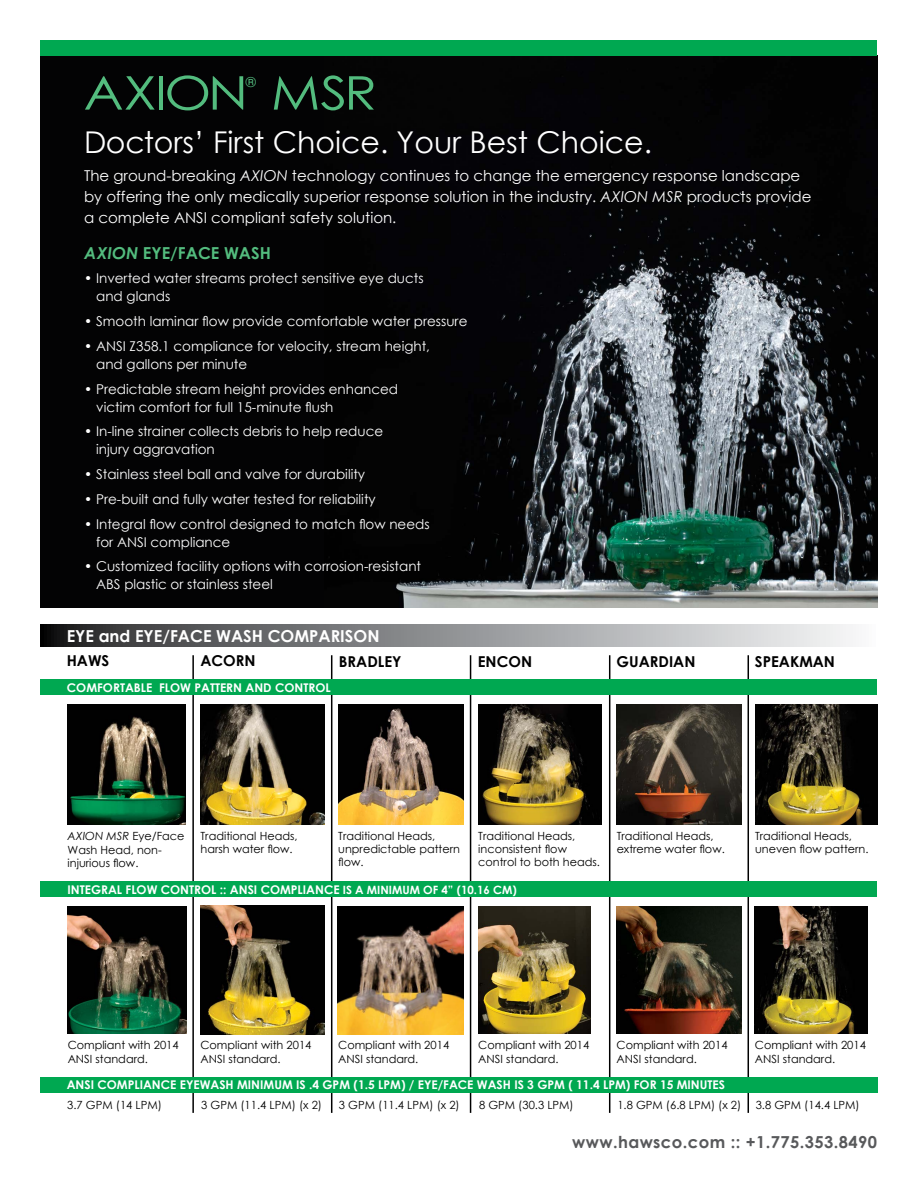
<style>
.page{position:relative;width:918px;height:1188px;background:#fff}
.page>*{position:absolute;margin:0;border:0;box-sizing:border-box;transform-origin:0 0}
.t1{font:46.5px "Century Gothic";letter-spacing:-.04em;color:#53bc7e;scale:1.16 1}
.t2{font:30px "Century Gothic";color:#fff}
.t3{font:700 16.5px "Century Gothic";letter-spacing:.025em;color:#58595b}
.t4{font:700 16.5px "Century Gothic";color:#fff}
.t5{font:700 16.5px "Century Gothic";color:#53bc7e}
.t6{font:15px/21px "Century Gothic";color:#fff}
.t7{font:700 15px "Century Gothic";color:#000}
.t8{font:13.5px/18px "Century Gothic";color:#fff}
.t9{font:13.5px "Century Gothic";color:#53bc7e}
.t10{font:700 12px "Century Gothic";color:#fff}
.t11{font:11.25px/13.5px "Century Gothic";color:#000}
.s1{font-style:italic}
.s2{font-size:11.4px}
</style>
<div class="page">
<svg style="left:40px;top:624px;width:813px;height:23px;background:#8e8f91"></svg>
<div style="left:40px;top:40px;width:837px;height:568px;background:#030304"></div>
<img style="left:396px;top:164px;width:481px;height:444px">
<img style="left:68px;top:704px;width:117px;height:120px">
<img style="left:201px;top:704px;width:124px;height:120px">
<img style="left:338px;top:704px;width:125px;height:120px">
<img style="left:478px;top:704px;width:124px;height:120px">
<img style="left:617px;top:704px;width:124px;height:120px">
<img style="left:755px;top:704px;width:123px;height:120px">
<hr style="left:192px;top:655px;width:2px;height:458px;background:#000">
<hr style="left:331px;top:655px;width:1px;height:458px;background:#000">
<hr style="left:470px;top:655px;width:1px;height:458px;background:#000">
<hr style="left:609px;top:655px;width:1px;height:458px;background:#000">
<hr style="left:748px;top:655px;width:1px;height:458px;background:#000">
<div style="left:40px;top:679px;width:837px;height:16px;background:#00a851"></div>
<div style="left:40px;top:40px;width:837px;height:16px;background:#00a851"></div>
<img style="left:338px;top:907px;width:125px;height:127px">
<img style="left:617px;top:907px;width:124px;height:126px">
<img style="left:755px;top:906px;width:112px;height:128px">
<img style="left:478px;top:906px;width:112px;height:128px">
<img style="left:200px;top:906px;width:124px;height:128px">
<img style="left:68px;top:906px;width:119px;height:128px">
<div style="left:40px;top:881px;width:837px;height:16px;background:#00a851"></div>
<div style="left:40px;top:1077px;width:838px;height:15px;background:#00a851"></div>
<h1 class="t1" style="left:84px;top:60px;width:143px">AXION</h1>
<p class="t9" style="left:246px;top:73px;width:12px">®</p>
<h1 class="t1" style="left:271px;top:60px;width:93px">MSR</h1>
<h2 class="t2" style="left:84px;top:121px;width:569px">Doctors’ First Choice. Your Best Choice.</h2>
<p class="t6" style="left:84px;top:165px;width:729px">The ground-breaking <span class="s1">AXION</span> technology continues to change the emergency response landscape by offering the only medically superior response solution in the industry. <span class="s1">AXION MSR</span> products provide a complete ANSI compliant safety solution.</p>
<p class="t5" style="left:84px;top:240px;width:188px"><span class="s1">AXION</span> EYE/FACE WASH</p>
<p class="t8" style="left:96px;top:269px;width:329px;text-indent:-12px">• Inverted water streams protect sensitive eye ducts and glands</p>
<p class="t8" style="left:84px;top:312px;width:385px">• Smooth laminar flow provide comfortable water pressure</p>
<p class="t8" style="left:96px;top:337px;width:335px;text-indent:-12px">• ANSI Z358.1 compliance for velocity, stream height, and gallons per minute</p>
<p class="t8" style="left:96px;top:379px;width:304px;text-indent:-12px">• Predictable stream height provides enhanced victim comfort for full 15-minute flush</p>
<p class="t8" style="left:96px;top:422px;width:289px;text-indent:-12px">• In-line strainer collects debris to help reduce injury aggravation</p>
<p class="t8" style="left:84px;top:465px;width:283px">• Stainless steel ball and valve for durability</p>
<p class="t8" style="left:84px;top:490px;width:293px">• Pre-built and fully water tested for reliability</p>
<p class="t8" style="left:96px;top:514px;width:335px;text-indent:-12px">• Integral flow control designed to match flow needs for ANSI compliance</p>
<p class="t8" style="left:96px;top:557px;width:326px;text-indent:-12px">• Customized facility options with corrosion-resistant<br>ABS plastic or stainless steel</p>
<p class="t4" style="left:67px;top:624px;width:314px">EYE and EYE/FACE WASH COMPARISON</p>
<p class="t7" style="left:67px;top:649px;width:44px">HAWS</p>
<p class="t7" style="left:201px;top:649px;width:57px">ACORN</p>
<p class="t7" style="left:339px;top:650px;width:64px">BRADLEY</p>
<p class="t7" style="left:478px;top:650px;width:56px">ENCON</p>
<p class="t7" style="left:617px;top:650px;width:80px">GUARDIAN</p>
<p class="t7" style="left:755px;top:650px;width:82px">SPEAKMAN</p>
<p class="t10" style="left:67px;top:678px;width:265px">COMFORTABLE FLOW PATTERN AND CONTROL</p>
<p class="t11" style="left:68px;top:829px;width:118px"><span class="s1">AXION MSR</span> Eye/Face<br>Wash Head, non&shy;injurious flow.</p>
<p class="t11" style="left:201px;top:829px;width:99px;line-height:12.9px">Traditional Heads, harsh water flow.</p>
<p class="t11" style="left:338px;top:829px;width:123px;line-height:12.9px">Traditional Heads, unpredictable pattern flow.</p>
<p class="t11" style="left:478px;top:829px;width:123px;line-height:12.9px">Traditional Heads, inconsistent flow control to both heads.</p>
<p class="t11" style="left:617px;top:830px;width:110px;line-height:12.9px">Traditional Heads, extreme water flow.</p>
<p class="t11" style="left:755px;top:830px;width:115px;line-height:12.9px">Traditional Heads, uneven flow pattern.</p>
<p class="t10" style="left:68px;top:880px;width:451px">INTEGRAL FLOW CONTROL :: ANSI COMPLIANCE <span class="s2">IS A MINIMUM OF 4” (10.16 CM)</span></p>
<p class="t11" style="left:68px;top:1038px;width:113px">Compliant with 2014<br>ANSI standard.</p>
<p class="t11" style="left:478px;top:1038px;width:113px">Compliant with 2014<br>ANSI standard.</p>
<p class="t11" style="left:200px;top:1038px;width:113px">Compliant with 2014<br>ANSI standard.</p>
<p class="t11" style="left:617px;top:1038px;width:113px">Compliant with 2014<br>ANSI standard.</p>
<p class="t11" style="left:755px;top:1038px;width:113px">Compliant with 2014<br>ANSI standard.</p>
<p class="t11" style="left:338px;top:1038px;width:113px">Compliant with 2014<br>ANSI standard.</p>
<p class="t10" style="left:67px;top:1076px;width:660px">ANSI COMPLIANCE EYEWASH MINIMUM IS .4 GPM (1.5 LPM) / EYE/FACE WASH IS 3 GPM ( 11.4 LPM) FOR 15 MINUTES</p>
<p class="t11" style="left:67px;top:1098px;width:96px">3.7 GPM (14 LPM)</p>
<p class="t11" style="left:201px;top:1098px;width:122px">3 GPM (11.4 LPM) (x 2)</p>
<p class="t11" style="left:339px;top:1098px;width:122px">3 GPM (11.4 LPM) (x 2)</p>
<p class="t11" style="left:479px;top:1098px;width:96px">8 GPM (30.3 LPM)</p>
<p class="t11" style="left:617px;top:1098px;width:125px">1.8 GPM (6.8 LPM) (x 2)</p>
<p class="t11" style="left:756px;top:1098px;width:106px">3.8 GPM (14.4 LPM)</p>
<p class="t3" style="left:572px;top:1129px;width:306px">www.hawsco.com :: +1.775.353.8490</p>
</div>
